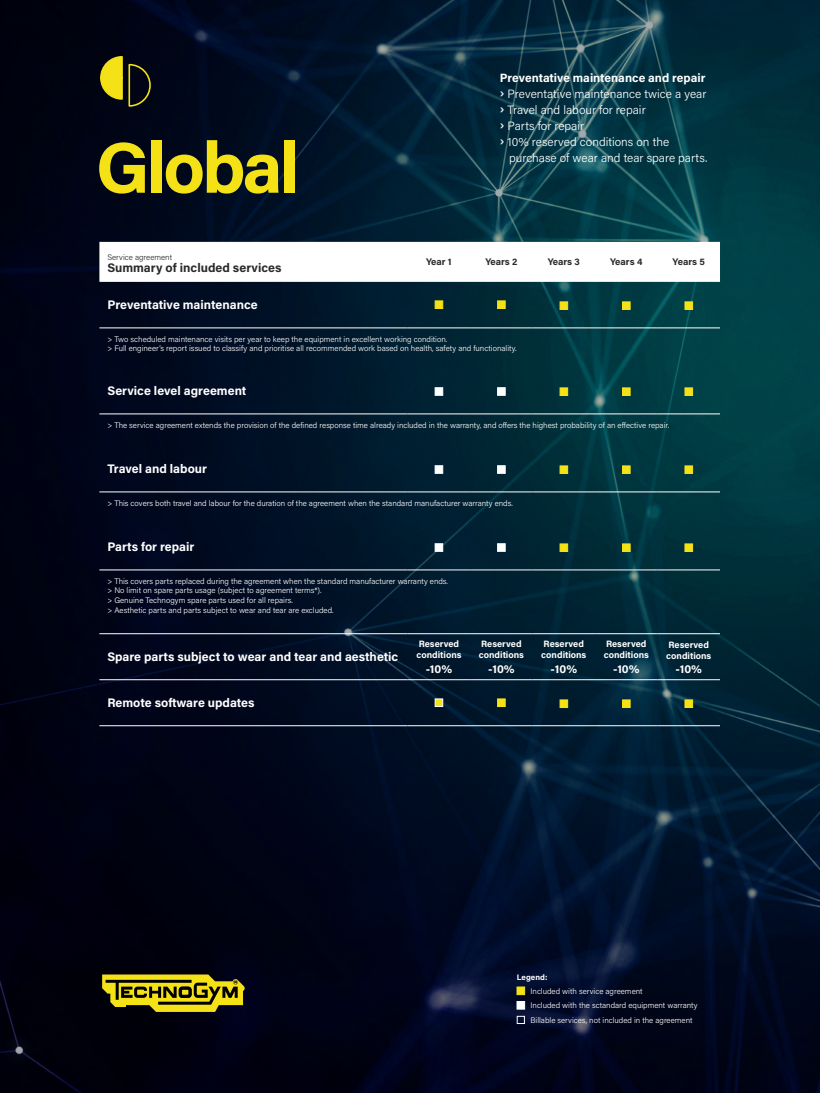
<style>
.page{position:relative;width:820px;height:1093px;background:#fff}
.page>*{position:absolute;margin:0;border:0;box-sizing:border-box;transform-origin:0 0}
.t1{font:700 72px "Acumin Pro";letter-spacing:-.04em;color:#f4e116}
.B1_tabella{font:700 12.4px "Acumin Pro";color:#fff}
.t2{font:700 12.4px "Acumin Pro";color:#282a2c}
.t3{font:300 12px "Acumin Pro";color:#fff}
.t4{font:700 12px "Acumin Pro";color:#fff}
.B1_tabella-2{font:700 11.6px "Acumin Pro";letter-spacing:-.005em;color:#fff}
.t5{font:700 9.6px "Acumin Pro";color:#282a2c}
.B1_tabella-3{font:700 9.2px "Acumin Pro";color:#fff}
.B2{font:300 8px "Acumin Pro";color:#fff}
.t6{font:300 8px "Acumin Pro";color:#282a2c}
.t7{font:700 8px "Acumin Pro";letter-spacing:.005em;color:#fff}
.s1{font-weight:700}
</style>
<div class="page">
<img style="left:0;top:0;width:819px;height:1093px">
<svg style="left:99px;top:55px;width:52px;height:52px;background:#565214"></svg>
<svg style="left:102px;top:974px;width:142px;height:38px;background:#8f840f"></svg>
<div style="left:516px;top:1016px;width:8px;height:8px;border:1px solid #fff"></div>
<div style="left:516px;top:1001px;width:8px;height:8px;background:#fff;border:1px solid #fff"></div>
<div style="left:516px;top:987px;width:8px;height:8px;background:#f4e116;border:1px solid #f4e116"></div>
<svg style="left:99px;top:242px;width:620px;height:40px"></svg>
<hr style="left:99px;top:633px;width:308px;height:1px;background:#fff">
<hr style="left:532px;top:633px;width:63px;height:1px;background:#fff">
<hr style="left:595px;top:633px;width:62px;height:1px;background:#fff">
<hr style="left:657px;top:633px;width:62px;height:1px;background:#fff">
<hr style="left:99px;top:569px;width:308px;height:1px;background:#fff">
<hr style="left:99px;top:725px;width:308px;height:1px;background:#fff">
<hr style="left:99px;top:327px;width:308px;height:1px;background:#fff">
<hr style="left:407px;top:327px;width:63px;height:1px;background:#fff">
<hr style="left:470px;top:327px;width:62px;height:1px;background:#fff">
<hr style="left:532px;top:327px;width:63px;height:1px;background:#fff">
<hr style="left:595px;top:327px;width:62px;height:1px;background:#fff">
<hr style="left:657px;top:327px;width:62px;height:1px;background:#fff">
<hr style="left:532px;top:413px;width:63px;height:1px;background:#fff">
<hr style="left:595px;top:413px;width:62px;height:1px;background:#fff">
<hr style="left:657px;top:413px;width:62px;height:1px;background:#fff">
<hr style="left:532px;top:491px;width:63px;height:1px;background:#fff">
<hr style="left:595px;top:491px;width:62px;height:1px;background:#fff">
<hr style="left:657px;top:491px;width:62px;height:1px;background:#fff">
<hr style="left:532px;top:569px;width:63px;height:1px;background:#fff">
<hr style="left:595px;top:569px;width:62px;height:1px;background:#fff">
<hr style="left:657px;top:569px;width:62px;height:1px;background:#fff">
<hr style="left:407px;top:725px;width:63px;height:1px;background:#fff">
<hr style="left:470px;top:725px;width:62px;height:1px;background:#fff">
<hr style="left:532px;top:725px;width:63px;height:1px;background:#fff">
<hr style="left:595px;top:725px;width:62px;height:1px;background:#fff">
<hr style="left:657px;top:725px;width:62px;height:1px;background:#fff">
<hr style="left:99px;top:413px;width:308px;height:1px;background:#fff">
<hr style="left:407px;top:413px;width:63px;height:1px;background:#fff">
<hr style="left:470px;top:413px;width:62px;height:1px;background:#fff">
<hr style="left:407px;top:491px;width:63px;height:1px;background:#fff">
<hr style="left:470px;top:491px;width:62px;height:1px;background:#fff">
<hr style="left:407px;top:569px;width:63px;height:1px;background:#fff">
<hr style="left:470px;top:569px;width:62px;height:1px;background:#fff">
<hr style="left:407px;top:633px;width:63px;height:1px;background:#fff">
<hr style="left:470px;top:633px;width:62px;height:1px;background:#fff">
<hr style="left:99px;top:491px;width:308px;height:1px;background:#fff">
<hr style="left:99px;top:679px;width:308px;height:1px;background:#fff">
<hr style="left:407px;top:679px;width:63px;height:1px;background:#fff">
<hr style="left:470px;top:679px;width:62px;height:1px;background:#fff">
<hr style="left:532px;top:679px;width:63px;height:1px;background:#fff">
<hr style="left:595px;top:679px;width:62px;height:1px;background:#fff">
<hr style="left:657px;top:679px;width:62px;height:1px;background:#fff">
<div style="left:435px;top:301px;width:8px;height:8px;background:#f4e116;border:1px solid #f4e116"></div>
<div style="left:497px;top:301px;width:8px;height:8px;background:#f4e116;border:1px solid #f4e116"></div>
<div style="left:559px;top:302px;width:8px;height:8px;background:#f4e116;border:1px solid #f4e116"></div>
<div style="left:622px;top:302px;width:8px;height:8px;background:#f4e116"></div>
<div style="left:684px;top:302px;width:8px;height:8px;background:#f4e116;border:1px solid #f4e116"></div>
<div style="left:435px;top:387px;width:8px;height:8px;background:#fff;border:1px solid #fff"></div>
<div style="left:497px;top:387px;width:8px;height:8px;background:#fff;border:1px solid #fff"></div>
<div style="left:559px;top:388px;width:8px;height:8px;background:#f4e116;border:1px solid #f4e116"></div>
<div style="left:622px;top:388px;width:8px;height:8px;background:#f4e116"></div>
<div style="left:684px;top:388px;width:8px;height:8px;background:#f4e116;border:1px solid #f4e116"></div>
<div style="left:435px;top:465px;width:8px;height:8px;background:#fff;border:1px solid #fff"></div>
<div style="left:497px;top:465px;width:8px;height:8px;background:#fff;border:1px solid #fff"></div>
<div style="left:559px;top:466px;width:8px;height:8px;background:#f4e116;border:1px solid #f4e116"></div>
<div style="left:622px;top:466px;width:8px;height:8px;background:#f4e116"></div>
<div style="left:684px;top:466px;width:8px;height:8px;background:#f4e116;border:1px solid #f4e116"></div>
<div style="left:435px;top:543px;width:8px;height:8px;background:#fff;border:1px solid #fff"></div>
<div style="left:497px;top:543px;width:8px;height:8px;background:#fff;border:1px solid #fff"></div>
<div style="left:559px;top:544px;width:8px;height:8px;background:#f4e116;border:1px solid #f4e116"></div>
<div style="left:622px;top:544px;width:8px;height:8px;background:#f4e116"></div>
<div style="left:684px;top:544px;width:8px;height:8px;background:#f4e116;border:1px solid #f4e116"></div>
<div style="left:435px;top:699px;width:8px;height:8px;background:#f4e116;border:1px solid #fff"></div>
<div style="left:497px;top:699px;width:8px;height:8px;background:#f4e116;border:1px solid #f4e116"></div>
<div style="left:559px;top:700px;width:8px;height:8px;background:#f4e116;border:1px solid #f4e116"></div>
<div style="left:622px;top:700px;width:8px;height:8px;background:#f4e116"></div>
<div style="left:684px;top:700px;width:8px;height:8px;background:#f4e116;border:1px solid #f4e116"></div>
<p class="t1" style="left:96px;top:117px;width:205px">Global</p>
<p class="t6" style="left:107px;top:252px;width:66px">Service agreement</p>
<p class="t2" style="left:107px;top:259px;width:175px">Summary of included services</p>
<p class="t4" style="left:499px;top:70px;width:207px">Preventative maintenance and repair</p>
<p class="t3" style="left:499px;top:86px;width:208px"><span class="s1">›</span> Preventative maintenance twice a year</p>
<p class="t3" style="left:499px;top:102px;width:147px"><span class="s1">›</span> Travel and labour for repair</p>
<p class="t3" style="left:499px;top:118px;width:86px"><span class="s1">›</span> Parts for repair</p>
<p class="t3" style="left:499px;top:134px;width:171px"><span class="s1">›</span> 10% reserved conditions on the</p>
<p class="t3" style="left:509px;top:150px;width:199px">purchase of wear and tear spare parts.</p>
<p class="t5" style="left:426px;top:255px;width:27px">Year 1</p>
<p class="t5" style="left:485px;top:255px;width:34px">Years 2</p>
<p class="t5" style="left:547px;top:255px;width:34px">Years 3</p>
<p class="t5" style="left:610px;top:255px;width:34px">Years 4</p>
<p class="t5" style="left:672px;top:255px;width:34px">Years 5</p>
<p class="B1_tabella" style="left:107px;top:296px;width:152px">Preventative maintenance</p>
<p class="B2" style="left:107px;top:333px;width:341px">&gt; Two scheduled maintenance visits per year to keep the equipment in excellent working condition.</p>
<p class="B2" style="left:107px;top:343px;width:410px">&gt; Full engineer’s report issued to classify and prioritise all recommended work based on health, safety and functionality.</p>
<p class="B1_tabella" style="left:107px;top:382px;width:140px">Service level agreement</p>
<p class="B2" style="left:107px;top:419px;width:563px">&gt; The service agreement extends the provision of the defined response time already included in the warranty, and offers the highest probability of an effective repair.</p>
<p class="B1_tabella" style="left:107px;top:460px;width:101px">Travel and labour</p>
<p class="B2" style="left:107px;top:497px;width:407px">&gt; This covers both travel and labour for the duration of the agreement when the standard manufacturer warranty ends.</p>
<p class="B1_tabella" style="left:107px;top:538px;width:88px">Parts for repair</p>
<p class="B2" style="left:107px;top:575px;width:342px">&gt; This covers parts replaced during the agreement when the standard manufacturer warranty ends.</p>
<p class="B2" style="left:107px;top:585px;width:216px">&gt; No limit on spare parts usage (subject to agreement terms*).</p>
<p class="B2" style="left:107px;top:595px;width:187px">&gt; Genuine Technogym spare parts used for all repairs.</p>
<p class="B2" style="left:107px;top:604px;width:227px">&gt; Aesthetic parts and parts subject to wear and tear are excluded.</p>
<p class="B1_tabella" style="left:107px;top:648px;width:292px">Spare parts subject to wear and tear and aesthetic</p>
<p class="B1_tabella-3" style="left:418px;top:637px;width:42px">Reserved</p>
<p class="B1_tabella-3" style="left:416px;top:648px;width:47px">conditions</p>
<p class="B1_tabella-2" style="left:425px;top:661px;width:28px">-10%</p>
<p class="B1_tabella-3" style="left:481px;top:637px;width:42px">Reserved</p>
<p class="B1_tabella-3" style="left:478px;top:648px;width:47px">conditions</p>
<p class="B1_tabella-2" style="left:488px;top:661px;width:28px">-10%</p>
<p class="B1_tabella-3" style="left:543px;top:637px;width:42px">Reserved</p>
<p class="B1_tabella-3" style="left:541px;top:648px;width:47px">conditions</p>
<p class="B1_tabella-2" style="left:550px;top:661px;width:28px">-10%</p>
<p class="B1_tabella-3" style="left:606px;top:637px;width:42px">Reserved</p>
<p class="B1_tabella-3" style="left:603px;top:648px;width:47px">conditions</p>
<p class="B1_tabella-2" style="left:612px;top:661px;width:28px">-10%</p>
<p class="B1_tabella-3" style="left:668px;top:638px;width:42px">Reserved</p>
<p class="B1_tabella-3" style="left:666px;top:649px;width:47px">conditions</p>
<p class="B1_tabella-2" style="left:675px;top:660px;width:28px">-10%</p>
<p class="B1_tabella" style="left:107px;top:694px;width:149px">Remote software updates</p>
<p class="t7" style="left:516px;top:972px;width:32px">Legend:</p>
<p class="B2" style="left:530px;top:1014px;width:163px">Billable services, not included in the agreement</p>
<p class="B2" style="left:530px;top:985px;width:113px">Included with service agreement</p>
<p class="B2" style="left:530px;top:1000px;width:168px">Included with the sctandard equipment warranty</p>
</div>
